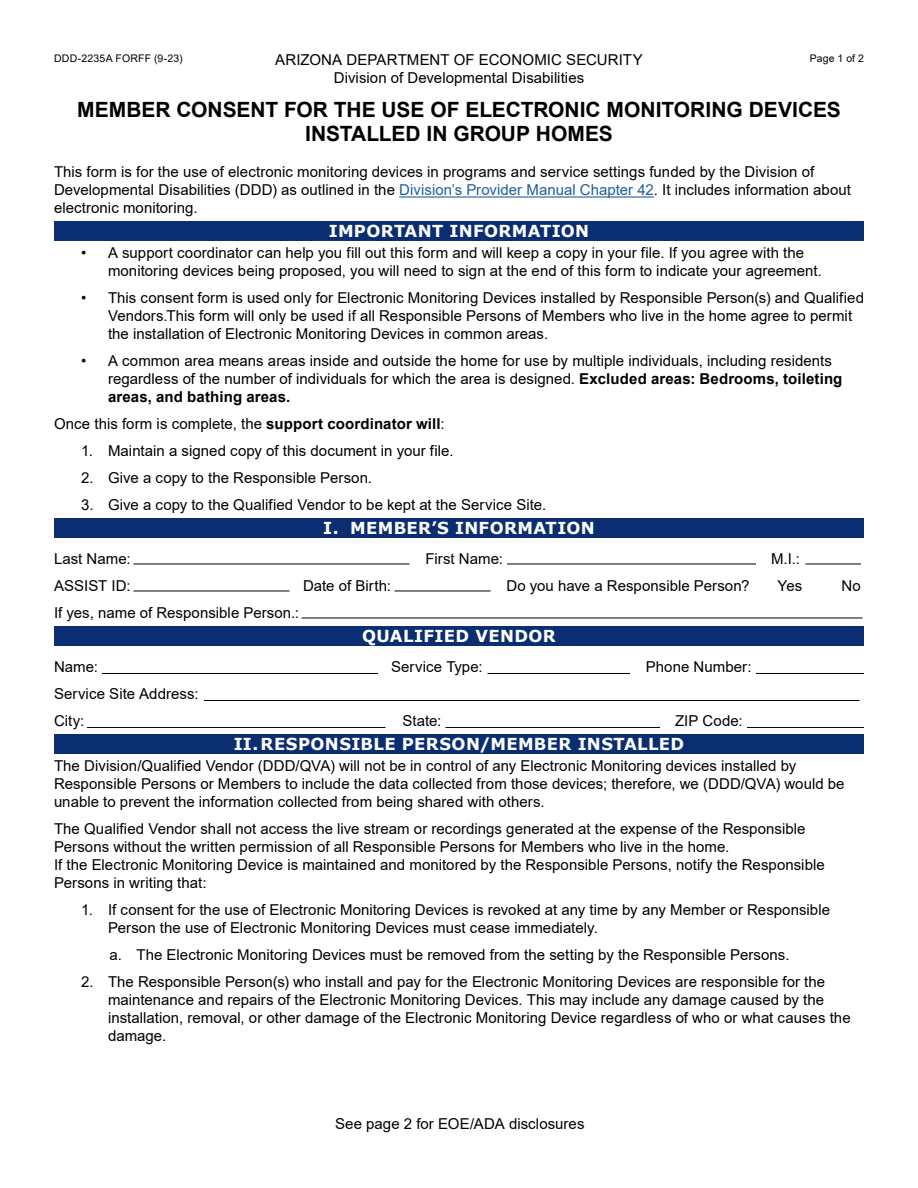
<style>
.page{position:relative;width:918px;height:1188px;background:#fff}
.page>*{position:absolute;margin:0;border:0;box-sizing:border-box;transform-origin:0 0}
.t1{font:700 21px/24.8px "Arial";color:#000;text-align:center}
.t2{font:700 16.5px "Verdana";letter-spacing:.02em;color:#fff}
.t3{font:15px/18px "Arial";letter-spacing:.005em;color:#000}
.t4{font:10.5px "Arial";letter-spacing:.02em;color:#000}
.s1{color:#215e9e}
.s2{font-weight:700}
</style>
<div class="page">
<hr style="left:399px;top:196px;width:255px;height:2px;background:#215e9e">
<div style="left:54px;top:221px;width:810px;height:19px;background:#0b2d72"></div>
<div style="left:54px;top:518px;width:810px;height:19px;background:#0b2d72"></div>
<div style="left:54px;top:626px;width:810px;height:19px;background:#0b2d72"></div>
<div style="left:54px;top:734px;width:810px;height:19px;background:#0b2d72"></div>
<hr style="left:134px;top:564px;width:276px;height:1px;background:#000">
<hr style="left:507px;top:564px;width:249px;height:1px;background:#000">
<hr style="left:806px;top:564px;width:55px;height:1px;background:#000">
<hr style="left:134px;top:591px;width:156px;height:1px;background:#000">
<hr style="left:394px;top:591px;width:96px;height:1px;background:#000">
<hr style="left:302px;top:618px;width:560px;height:1px;background:#000">
<hr style="left:102px;top:673px;width:276px;height:1px;background:#000">
<hr style="left:488px;top:673px;width:142px;height:1px;background:#000">
<hr style="left:756px;top:673px;width:108px;height:1px;background:#000">
<hr style="left:204px;top:700px;width:656px;height:1px;background:#000">
<hr style="left:87px;top:727px;width:299px;height:1px;background:#000">
<hr style="left:446px;top:727px;width:214px;height:1px;background:#000">
<hr style="left:747px;top:727px;width:117px;height:1px;background:#000">
<p class="t4" style="left:54px;top:51px;width:130px">DDD-2235A FORFF (9-23)</p>
<p class="t3" style="left:275px;top:51px;width:369px">ARIZONA DEPARTMENT OF ECONOMIC SECURITY</p>
<p class="t4" style="left:810px;top:51px;width:56px">Page 1 of 2</p>
<p class="t3" style="left:334px;top:69px;width:252px">Division of Developmental Disabilities</p>
<h1 class="t1" style="left:77px;top:97px;width:765px">MEMBER CONSENT FOR THE USE OF ELECTRONIC MONITORING DEVICES<br>INSTALLED IN GROUP HOMES</h1>
<p class="t3" style="left:54px;top:163px;width:798px">This form is for the use of electronic monitoring devices in programs and service settings funded by the Division of<br>Developmental Disabilities (DDD) as outlined in the <span class="s1">Division’s Provider Manual Chapter 42</span>. It includes information about electronic monitoring.</p>
<p class="t2" style="left:329px;top:219px;width:262px">IMPORTANT INFORMATION</p>
<p class="t3" style="left:108px;top:244px;width:715px;text-indent:-27px">• A support coordinator can help you fill out this form and will keep a copy in your file. If you agree with the monitoring devices being proposed, you will need to sign at the end of this form to indicate your agreement.</p>
<p class="t3" style="left:108px;top:289px;width:758px;text-indent:-27px">• This consent form is used only for Electronic Monitoring Devices installed by Responsible Person(s) and Qualified<br>Vendors.This form will only be used if all Responsible Persons of Members who live in the home agree to permit the installation of Electronic Monitoring Devices in common areas.</p>
<p class="t3" style="left:108px;top:352px;width:736px;text-indent:-27px">• A common area means areas inside and outside the home for use by multiple individuals, including residents regardless of the number of individuals for which the area is designed. <span class="s2">Excluded areas: Bedrooms, toileting areas, and bathing areas.</span></p>
<p class="t3" style="left:54px;top:415px;width:392px">Once this form is complete, the <span class="s2">support coordinator will</span>:</p>
<p class="t3" style="left:81px;top:442px;width:374px">1. Maintain a signed copy of this document in your file.</p>
<p class="t3" style="left:81px;top:469px;width:293px">2. Give a copy to the Responsible Person.</p>
<p class="t3" style="left:81px;top:496px;width:467px">3. Give a copy to the Qualified Vendor to be kept at the Service Site.</p>
<p class="t2" style="left:323px;top:516px;width:273px">I. MEMBER’S INFORMATION</p>
<p class="t3" style="left:54px;top:550px;width:78px">Last Name:</p>
<p class="t3" style="left:425px;top:550px;width:79px">First Name:</p>
<p class="t3" style="left:771px;top:550px;width:30px">M.I.:</p>
<p class="t3" style="left:54px;top:577px;width:78px">ASSIST ID:</p>
<p class="t3" style="left:303px;top:577px;width:89px">Date of Birth:</p>
<p class="t3" style="left:506px;top:577px;width:245px">Do you have a Responsible Person?</p>
<p class="t3" style="left:778px;top:577px;width:26px">Yes</p>
<p class="t3" style="left:841px;top:577px;width:21px">No</p>
<p class="t3" style="left:54px;top:604px;width:247px">If yes, name of Responsible Person.:</p>
<p class="t2" style="left:362px;top:624px;width:195px">QUALIFIED VENDOR</p>
<p class="t3" style="left:54px;top:658px;width:46px">Name:</p>
<p class="t3" style="left:391px;top:658px;width:93px">Service Type:</p>
<p class="t3" style="left:646px;top:658px;width:107px">Phone Number:</p>
<p class="t3" style="left:54px;top:681px;width:146px;line-height:27px">Service Site Address:<br>City:</p>
<p class="t3" style="left:402px;top:712px;width:40px">State:</p>
<p class="t3" style="left:675px;top:712px;width:69px">ZIP Code:</p>
<p class="t2" style="left:234px;top:732px;width:452px">II.RESPONSIBLE PERSON/MEMBER INSTALLED</p>
<p class="t3" style="left:54px;top:757px;width:792px">The Division/Qualified Vendor (DDD/QVA) will not be in control of any Electronic Monitoring devices installed by<br>Responsible Persons or Members to include the data collected from those devices; therefore, we (DDD/QVA) would be unable to prevent the information collected from being shared with others.</p>
<p class="t3" style="left:54px;top:820px;width:772px">The Qualified Vendor shall not access the live stream or recordings generated at the expense of the Responsible Persons without the written permission of all Responsible Persons for Members who live in the home.<br>If the Electronic Monitoring Device is maintained and monitored by the Responsible Persons, notify the Responsible Persons in writing that:</p>
<p class="t3" style="left:108px;top:901px;width:724px;text-indent:-27px">1. If consent for the use of Electronic Monitoring Devices is revoked at any time by any Member or Responsible<br>Person the use of Electronic Monitoring Devices must cease immediately.</p>
<p class="t3" style="left:110px;top:946px;width:682px">a. The Electronic Monitoring Devices must be removed from the setting by the Responsible Persons.</p>
<p class="t3" style="left:108px;top:973px;width:744px;text-indent:-27px">2. The Responsible Person(s) who install and pay for the Electronic Monitoring Devices are responsible for the maintenance and repairs of the Electronic Monitoring Devices. This may include any damage caused by the installation, removal, or other damage of the Electronic Monitoring Device regardless of who or what causes the damage.</p>
<p class="t3" style="left:335px;top:1114px;width:251px">See page 2 for EOE/ADA disclosures</p>
</div>
